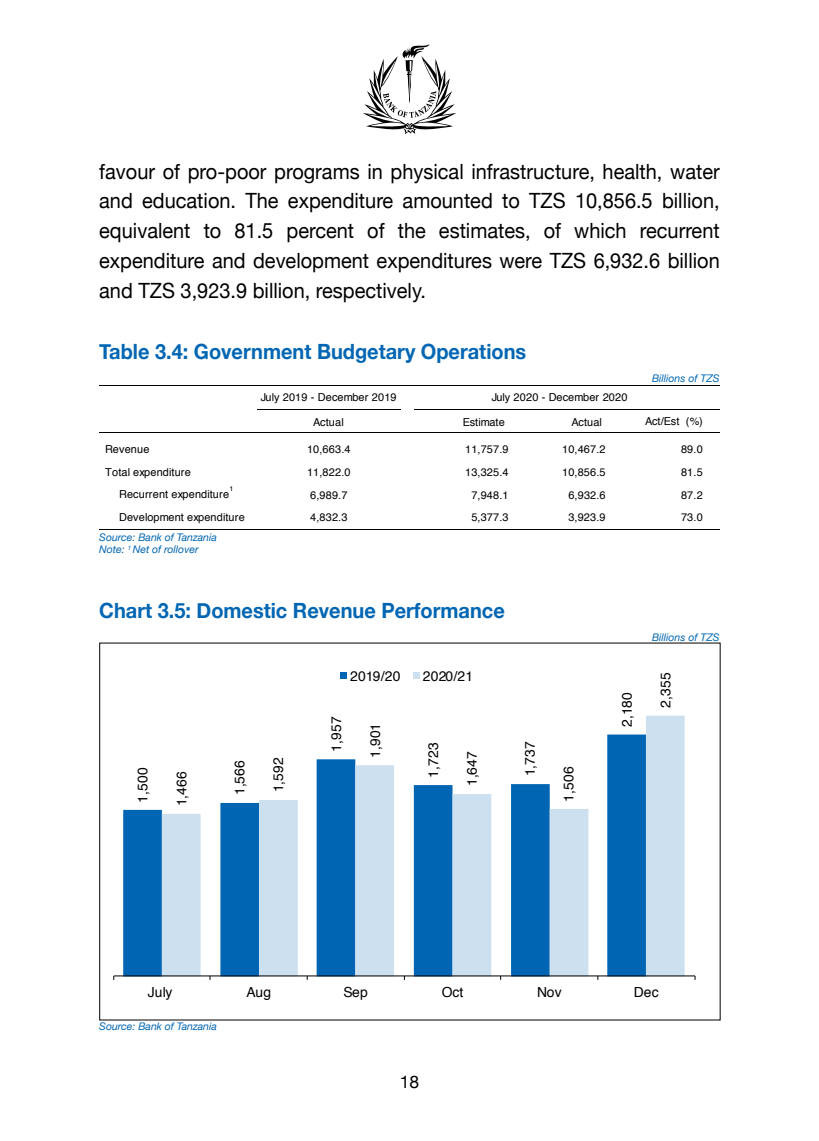
<style>
.page{position:relative;width:819px;height:1141px;background:#fff}
.page>*{position:absolute;margin:0;border:0;box-sizing:border-box;transform-origin:0 0}
.t1{font:21px/29.8px "Helvetica Neue";color:#000;text-align:justify;scale:.95 1}
.t2{font:700 21px "Helvetica Neue";color:#0066b3;scale:.95 1}
.t3{font:17.5px "Helvetica Neue";color:#000}
.t4{font:13.83px "Helvetica";letter-spacing:.015em;color:#000}
.t5{font:11.03px "Helvetica";letter-spacing:.015em;color:#000}
.t6{font:italic 10.5px/12.6px "Helvetica Neue";color:#0066b3}
.t7{font:7px "Helvetica";color:#000}
</style>
<div class="page">
<svg style="left:363px;top:44px;width:93px;height:90px"></svg>
<hr style="left:257px;top:409px;width:143px;height:1px;background:#000">
<hr style="left:99px;top:385px;width:620px;height:1px;background:#000">
<hr style="left:414px;top:409px;width:305px;height:1px;background:#000">
<hr style="left:99px;top:432px;width:620px;height:1px;background:#000">
<hr style="left:99px;top:529px;width:620px;height:1px;background:#000">
<div style="left:123px;top:809px;width:39px;height:166px;background:#0066b3"></div>
<svg style="left:162px;top:716px;width:522px;height:259px"></svg>
<hr style="left:114px;top:975px;width:581px;height:1px;background:#000">
<div style="left:340px;top:672px;width:7px;height:7px;background:#0066b3"></div>
<div style="left:413px;top:672px;width:7px;height:7px;background:#cce0f0"></div>
<p class="t1" style="left:99px;top:158px;width:654px">favour of pro-poor programs in physical infrastructure, health, water and education. The expenditure amounted to TZS 10,856.5 billion, equivalent to 81.5 percent of the estimates, of which recurrent expenditure and development expenditures were TZS 6,932.6 billion and TZS 3,923.9 billion, respectively.</p>
<p class="t2" style="left:99px;top:335px;width:451px">Table 3.4: Government Budgetary Operations</p>
<p class="t6" style="left:652px;top:372px;width:69px">Billions of TZS</p>
<p class="t5" style="left:491px;top:389px;width:137px">July 2020 - December 2020</p>
<p class="t5" style="left:261px;top:389px;width:137px">July 2019 - December 2019</p>
<p class="t5" style="left:313px;top:414px;width:32px">Actual</p>
<p class="t5" style="left:462px;top:414px;width:44px">Estimate</p>
<p class="t5" style="left:571px;top:414px;width:32px">Actual</p>
<p class="t5" style="left:645px;top:413px;width:59px">Act/Est (%)</p>
<p class="t5" style="left:105px;top:441px;width:46px">Revenue</p>
<p class="t5" style="left:307px;top:441px;width:45px">10,663.4</p>
<p class="t5" style="left:465px;top:441px;width:45px">11,757.9</p>
<p class="t5" style="left:562px;top:441px;width:45px">10,467.2</p>
<p class="t5" style="left:681px;top:441px;width:23px">89.0</p>
<p class="t5" style="left:105px;top:464px;width:87px">Total expenditure</p>
<p class="t5" style="left:307px;top:464px;width:45px">11,822.0</p>
<p class="t5" style="left:465px;top:464px;width:45px">13,325.4</p>
<p class="t5" style="left:562px;top:464px;width:45px">10,856.5</p>
<p class="t5" style="left:681px;top:464px;width:23px">81.5</p>
<p class="t5" style="left:119px;top:486px;width:111px">Recurrent expenditure</p>
<p class="t7" style="left:229px;top:483px;width:5px">1</p>
<p class="t5" style="left:310px;top:486px;width:39px">6,989.7</p>
<p class="t5" style="left:471px;top:486px;width:39px">7,948.1</p>
<p class="t5" style="left:568px;top:486px;width:39px">6,932.6</p>
<p class="t5" style="left:681px;top:486px;width:23px">87.2</p>
<p class="t5" style="left:119px;top:509px;width:127px">Development expenditure</p>
<p class="t5" style="left:310px;top:509px;width:39px">4,832.3</p>
<p class="t5" style="left:471px;top:509px;width:39px">5,377.3</p>
<p class="t5" style="left:568px;top:509px;width:39px">3,923.9</p>
<p class="t5" style="left:681px;top:509px;width:23px">73.0</p>
<p class="t6" style="left:99px;top:531px;width:119px">Source: Bank of Tanzania<br>Note: <sup>1</sup> Net of rollover</p>
<p class="t2" style="left:99px;top:594px;width:428px">Chart 3.5: Domestic Revenue Performance</p>
<p class="t4" style="left:132px;top:803px;width:37px;rotate:-90deg">1,500</p>
<p class="t4" style="left:229px;top:795px;width:37px;rotate:-90deg">1,566</p>
<p class="t4" style="left:171px;top:806px;width:37px;rotate:-90deg">1,466</p>
<p class="t4" style="left:268px;top:792px;width:37px;rotate:-90deg">1,592</p>
<p class="t4" style="left:350px;top:665px;width:52px">2019/20</p>
<p class="t4" style="left:423px;top:665px;width:52px">2020/21</p>
<p class="t4" style="left:326px;top:752px;width:37px;rotate:-90deg">1,957</p>
<p class="t4" style="left:364px;top:758px;width:37px;rotate:-90deg">1,901</p>
<p class="t4" style="left:422px;top:778px;width:37px;rotate:-90deg">1,723</p>
<p class="t4" style="left:519px;top:776px;width:37px;rotate:-90deg">1,737</p>
<p class="t4" style="left:461px;top:786px;width:37px;rotate:-90deg">1,647</p>
<p class="t4" style="left:558px;top:802px;width:37px;rotate:-90deg">1,506</p>
<p class="t4" style="left:616px;top:727px;width:37px;rotate:-90deg">2,180</p>
<p class="t6" style="left:652px;top:631px;width:69px">Billions of TZS</p>
<p class="t4" style="left:655px;top:708px;width:37px;rotate:-90deg">2,355</p>
<p class="t4" style="left:148px;top:982px;width:26px">July</p>
<p class="t4" style="left:246px;top:982px;width:26px">Aug</p>
<p class="t4" style="left:343px;top:982px;width:26px">Sep</p>
<p class="t4" style="left:441px;top:982px;width:23px">Oct</p>
<p class="t4" style="left:537px;top:982px;width:26px">Nov</p>
<p class="t4" style="left:633px;top:982px;width:26px">Dec</p>
<p class="t6" style="left:99px;top:1020px;width:119px">Source: Bank of Tanzania</p>
<p class="t3" style="left:400px;top:1069px;width:21px">18</p>
</div>
